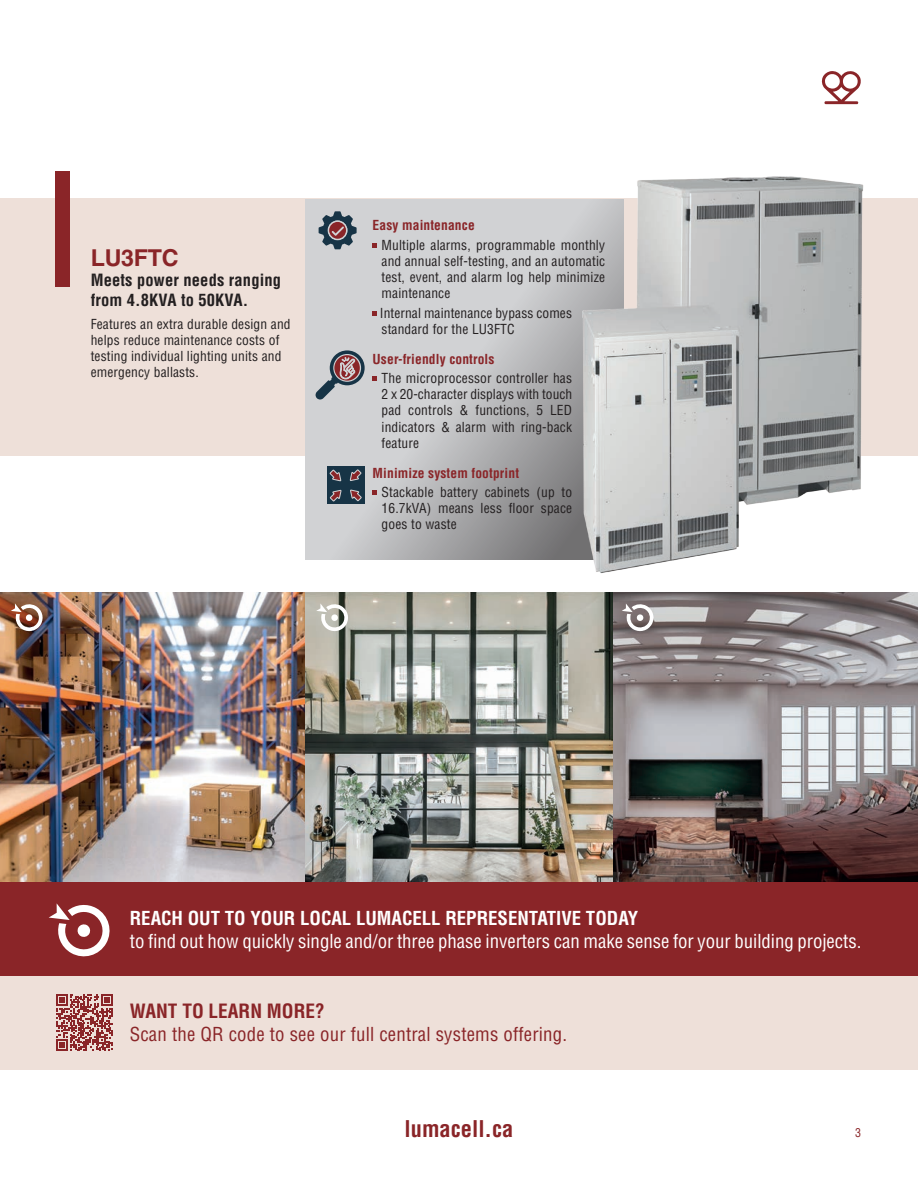
<style>
.page{position:relative;width:918px;height:1188px;background:#fff}
.page>*{position:absolute;margin:0;border:0;box-sizing:border-box;transform-origin:0 0}
.t1{font:700 23.25px "Helvetica LT Std";letter-spacing:-.01em;color:#8a2528}
.t2{font:700 condensed 22.5px "Helvetica LT Std";color:#8a2528}
.t3{font:700 condensed 19.2px "Helvetica LT Std";color:#8a2528}
.t4{font:condensed 18.75px "Helvetica LT Std";color:#fff}
.t5{font:condensed 18.75px "Helvetica LT Std";letter-spacing:.01em;color:#8a2528}
.t6{font:700 condensed 18.75px "Helvetica LT Std";color:#fff}
.t7{font:700 condensed 16.5px/19.8px "Helvetica LT Std";letter-spacing:.01em;color:#231f20}
.t8{font:condensed 13.5px/16.2px "Helvetica LT Std";letter-spacing:.01em;color:#231f20;text-align:justify}
.t9{font:700 condensed 13.5px "Helvetica LT Std";letter-spacing:.01em;color:#8a2528}
.t10{font:condensed 12px "Helvetica LT Std";color:#8a2528}
</style>
<div class="page">
<div style="left:0;top:976px;width:918px;height:94px;background:#eee0d9"></div>
<div style="left:0;top:881px;width:918px;height:95px;background:#8a2528"></div>
<img style="left:0;top:593px;width:918px;height:288px">
<div style="left:0;top:199px;width:918px;height:257px;background:#eee0d9"></div>
<svg style="left:306px;top:199px;width:265px;height:360px;background:#c1c1c3"></svg>
<div style="left:55px;top:171px;width:14px;height:116px;background:#8a2528"></div>
<svg style="left:373px;top:243px;width:4px;height:5px"></svg>
<svg style="left:373px;top:311px;width:4px;height:5px"></svg>
<svg style="left:373px;top:377px;width:4px;height:4px"></svg>
<svg style="left:373px;top:491px;width:4px;height:4px"></svg>
<svg style="left:319px;top:211px;width:38px;height:38px"></svg>
<svg style="left:315px;top:350px;width:50px;height:50px;background:#9d989d"></svg>
<div style="left:327px;top:466px;width:38px;height:38px;background:#173446"></div>
<svg style="left:329px;top:469px;width:13px;height:13px"></svg>
<svg style="left:350px;top:489px;width:12px;height:13px"></svg>
<svg style="left:329px;top:489px;width:13px;height:13px"></svg>
<svg style="left:349px;top:469px;width:13px;height:12px"></svg>
<svg style="left:316px;top:603px;width:34px;height:30px"></svg>
<svg style="left:11px;top:603px;width:33px;height:30px"></svg>
<svg style="left:622px;top:603px;width:33px;height:30px"></svg>
<svg style="left:49px;top:903px;width:61px;height:54px"></svg>
<img style="left:571px;top:176px;width:301px;height:397px">
<svg style="left:56px;top:994px;width:57px;height:57px"></svg>
<svg style="left:821px;top:71px;width:40px;height:33px"></svg>
<h1 class="t1" style="left:91px;top:244px;width:90px">LU3FTC</h1>
<p class="t7" style="left:91px;top:270px;width:192px">Meets power needs ranging from 4.8KVA to 50KVA.</p>
<p class="t8" style="left:91px;top:315px;width:202px;text-align:left">Features an extra durable design and helps reduce maintenance costs of testing individual lighting units and emergency ballasts.</p>
<p class="t9" style="left:373px;top:217px;width:104px">Easy maintenance</p>
<p class="t8" style="left:382px;top:237px;width:225px">Multiple alarms, programmable monthly and annual self-testing, and an automatic test, event, and alarm log help minimize maintenance</p>
<p class="t8" style="left:380px;top:305px;width:194px">Internal maintenance bypass comes standard for the LU3FTC</p>
<p class="t9" style="left:373px;top:350px;width:123px">User-friendly controls</p>
<p class="t8" style="left:382px;top:370px;width:192px">The microprocessor controller has 2 x 20-character displays with touch pad controls &amp; functions, 5 LED indicators &amp; alarm with ring-back feature</p>
<p class="t9" style="left:373px;top:464px;width:148px">Minimize system footprint</p>
<p class="t8" style="left:382px;top:484px;width:192px">Stackable battery cabinets (up to 16.7kVA) means less floor space goes to waste</p>
<h3 class="t6" style="left:130px;top:907px;width:510px">REACH OUT TO YOUR LOCAL LUMACELL REPRESENTATIVE TODAY</h3>
<h3 class="t4" style="left:130px;top:929px;width:733px">to find out how quickly single and/or three phase inverters can make sense for your building projects.</h3>
<h3 class="t3" style="left:130px;top:999px;width:196px">WANT TO LEARN MORE?</h3>
<h3 class="t5" style="left:130px;top:1022px;width:439px">Scan the QR code to see our full central systems offering.</h3>
<h2 class="t2" style="left:405px;top:1114px;width:110px">lumacell.ca</h2>
<p class="t10" style="left:855px;top:1125px;width:7px">3</p>
</div>
